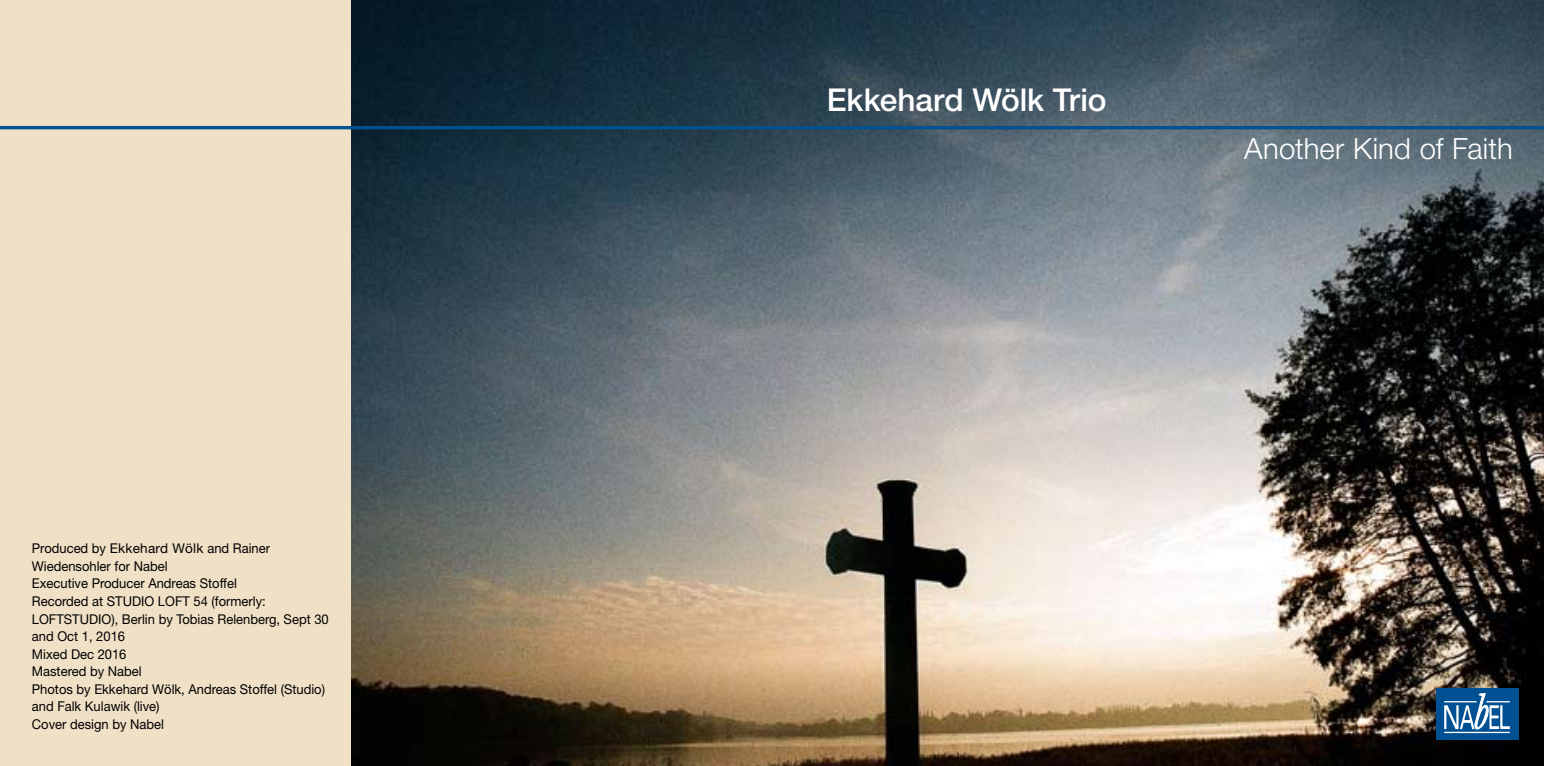
<style>
.page{position:relative;width:1544px;height:766px;background:#fff}
.page>*{position:absolute;margin:0;border:0;box-sizing:border-box;transform-origin:0 0}
.t1{font:500 31.5px "Helvetica Neue";color:#fff}
.t2{font:300 29.25px "Helvetica Neue";letter-spacing:.005em;color:#fff}
.t3{font:13.5px/17.6px "Helvetica Neue";color:#000;scale:.96 1}
</style>
<div class="page">
<img style="left:351px;top:0;width:1192px;height:765px">
<div style="left:0;top:0;width:351px;height:765px;background:#f0e0c6"></div>
<div style="left:1435px;top:688px;width:83px;height:51px;background:#005193"></div>
<hr style="left:1444px;top:731px;width:65px;height:1px;background:#fff">
<svg style="left:1444px;top:693px;width:65px;height:36px"></svg>
<hr style="left:0;top:126px;width:1543px;height:3px;background:#005193">
<p class="t3" style="left:32px;top:539px;width:311px">Produced by Ekkehard Wölk and Rainer<br>Wiedensohler for Nabel<br>Executive Producer Andreas Stoffel<br>Recorded at STUDIO LOFT 54 (formerly:<br>LOFTSTUDIO), Berlin by Tobias Relenberg, Sept 30 and Oct 1, 2016<br>Mixed Dec 2016<br>Mastered by Nabel<br>Photos by Ekkehard Wölk, Andreas Stoffel (Studio) and Falk Kulawik (live)<br>Cover design by Nabel</p>
<h1 class="t1" style="left:827px;top:81px;width:281px">Ekkehard Wölk Trio</h1>
<h2 class="t2" style="left:1244px;top:130px;width:270px">Another Kind of Faith</h2>
</div>
